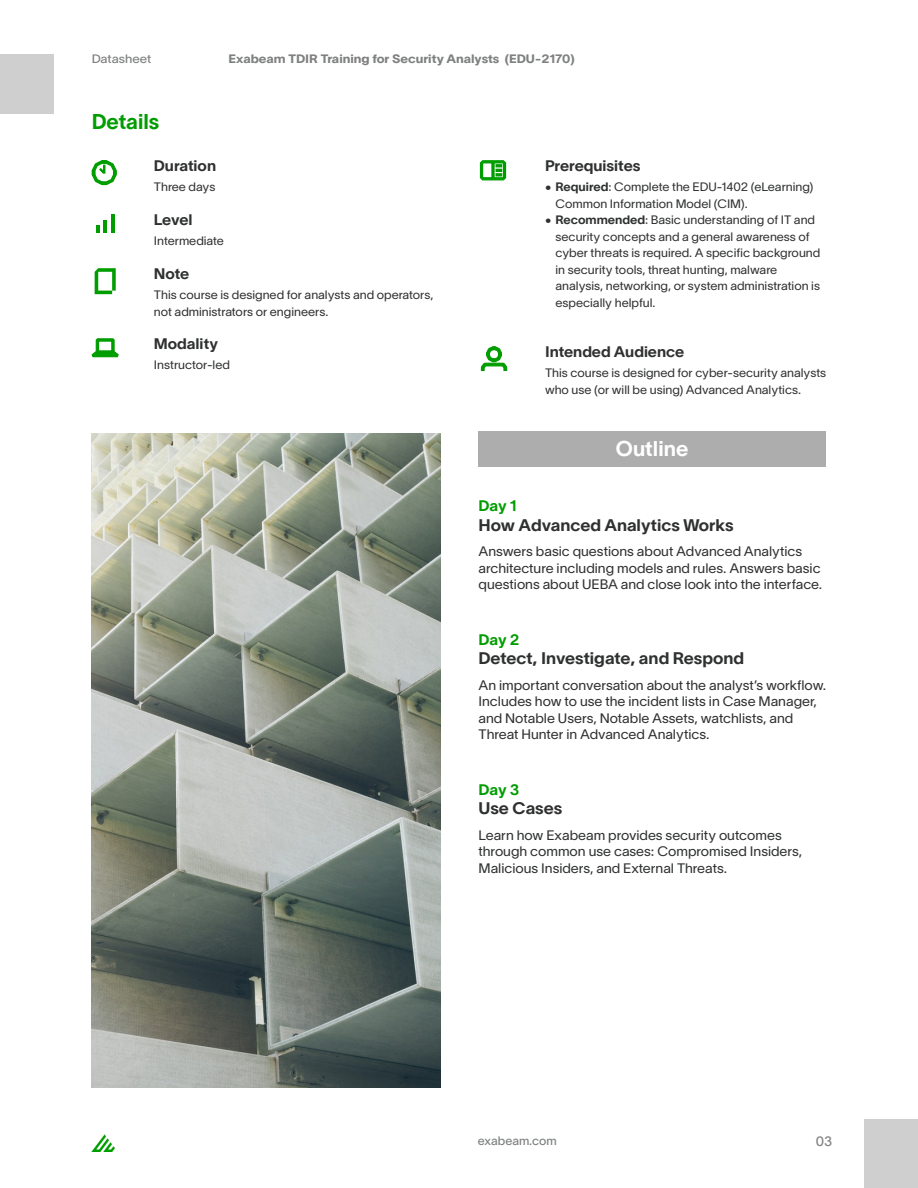
<style>
.page{position:relative;width:918px;height:1188px;background:#fff}
.page>*{position:absolute;margin:0;border:0;box-sizing:border-box;transform-origin:0 0}
.t1{font:21px "Lausanne 700";color:#009d00}
.t2{font:21px "Lausanne 700";color:#fff}
.outline_title{font:16.5px "Lausanne 700";color:#2f3030;scale:1.04 1}
.t3{font:15px "Lausanne 700";color:#2f3030;scale:1.04 1}
.oultime_mod_num{font:15px "Lausanne 700";letter-spacing:-.01em;color:#009d00;scale:1.04 1}
.outline_text{font:13.5px/16.5px "Lausanne 300";color:#2f3030;scale:1.04 1}
.t4{font:13.5px "Lausanne 400";color:#7f8080}
.t5{font:12px/16.5px "Lausanne 300";color:#2f3030;scale:1.04 1}
.t6{font:12px "Lausanne 800";color:#7f8080;scale:1.08 1}
.t7{font:12px "Lausanne 400";color:#7f8080}
.t8{font:12px "Lausanne 400";color:#7f8080;scale:1.08 1}
.s1{font-family:"Lausanne 700"}
</style>
<div class="page">
<div style="left:0;top:54px;width:54px;height:60px;background:#cfcfcf"></div>
<div style="left:864px;top:1119px;width:54px;height:69px;background:#cfcfcf"></div>
<img style="left:92px;top:1134px;width:23px;height:18px">
<div style="left:479px;top:431px;width:347px;height:36px;background:#adadad"></div>
<svg style="left:480px;top:160px;width:26px;height:20px"></svg>
<hr style="left:111px;top:214px;width:4px;height:19px;background:#009d00">
<hr style="left:103px;top:220px;width:4px;height:13px;background:#009d00">
<svg style="left:96px;top:225px;width:3px;height:8px"></svg>
<svg style="left:92px;top:338px;width:27px;height:19px"></svg>
<svg style="left:92px;top:160px;width:25px;height:25px"></svg>
<svg style="left:95px;top:268px;width:21px;height:26px"></svg>
<svg style="left:481px;top:346px;width:26px;height:25px"></svg>
<img style="left:92px;top:434px;width:348px;height:654px">
<p class="t8" style="left:92px;top:51px;width:57px">Datasheet</p>
<p class="t6" style="left:229px;top:51px;width:322px">Exabeam TDIR Training for Security Analysts (EDU-2170)</p>
<p class="t1" style="left:92px;top:108px;width:69px">Details</p>
<p class="t3" style="left:154px;top:156px;width:61px">Duration</p>
<p class="t3" style="left:545px;top:156px;width:93px">Prerequisites</p>
<p class="t5" style="left:154px;top:178px;width:61px">Three days</p>
<p class="t3" style="left:154px;top:210px;width:39px">Level</p>
<p class="t5" style="left:154px;top:232px;width:69px">Intermediate</p>
<p class="t3" style="left:154px;top:264px;width:36px">Note</p>
<p class="t5" style="left:154px;top:286px;width:270px">This course is designed for analysts and operators, not administrators or engineers.</p>
<p class="t3" style="left:154px;top:334px;width:63px">Modality</p>
<p class="t5" style="left:154px;top:356px;width:75px">Instructor-led</p>
<p class="t5" style="left:556px;top:178px;width:250px;text-indent:-10px"><span class="s1">• Required</span>: Complete the EDU-1402 (eLearning)<br>Common Information Model (CIM).</p>
<p class="t5" style="left:556px;top:211px;width:256px;text-indent:-10px"><span class="s1">• Recommended</span>: Basic understanding of IT and security concepts and a general awareness of cyber threats is required. A specific background in security tools, threat hunting, malware analysis, networking, or system administration is especially helpful.</p>
<p class="t3" style="left:545px;top:342px;width:135px">Intended Audience</p>
<p class="t5" style="left:545px;top:365px;width:272px">This course is designed for cyber-security analysts who use (or will be using) Advanced Analytics.</p>
<p class="t2" style="left:616px;top:436px;width:74px">Outline</p>
<p class="oultime_mod_num" style="left:479px;top:497px;width:39px">Day 1</p>
<p class="outline_title" style="left:479px;top:515px;width:247px">How Advanced Analytics Works</p>
<p class="outline_text" style="left:479px;top:543px;width:332px">Answers basic questions about Advanced Analytics architecture including models and rules. Answers basic questions about UEBA and close look into the interface.</p>
<p class="oultime_mod_num" style="left:479px;top:630px;width:41px">Day 2</p>
<p class="outline_title" style="left:479px;top:648px;width:257px">Detect, Investigate, and Respond</p>
<p class="outline_text" style="left:479px;top:676px;width:336px">An important conversation about the analyst’s workflow.<br>Includes how to use the incident lists in Case Manager, and Notable Users, Notable Assets, watchlists, and Threat Hunter in Advanced Analytics.</p>
<p class="oultime_mod_num" style="left:479px;top:780px;width:41px">Day 3</p>
<p class="outline_title" style="left:479px;top:798px;width:82px">Use Cases</p>
<p class="outline_text" style="left:479px;top:826px;width:313px">Learn how Exabeam provides security outcomes through common use cases: Compromised Insiders,<br>Malicious Insiders, and External Threats.</p>
<p class="t7" style="left:478px;top:1133px;width:80px">exabeam.com</p>
<p class="t4" style="left:816px;top:1133px;width:18px">03</p>
</div>
